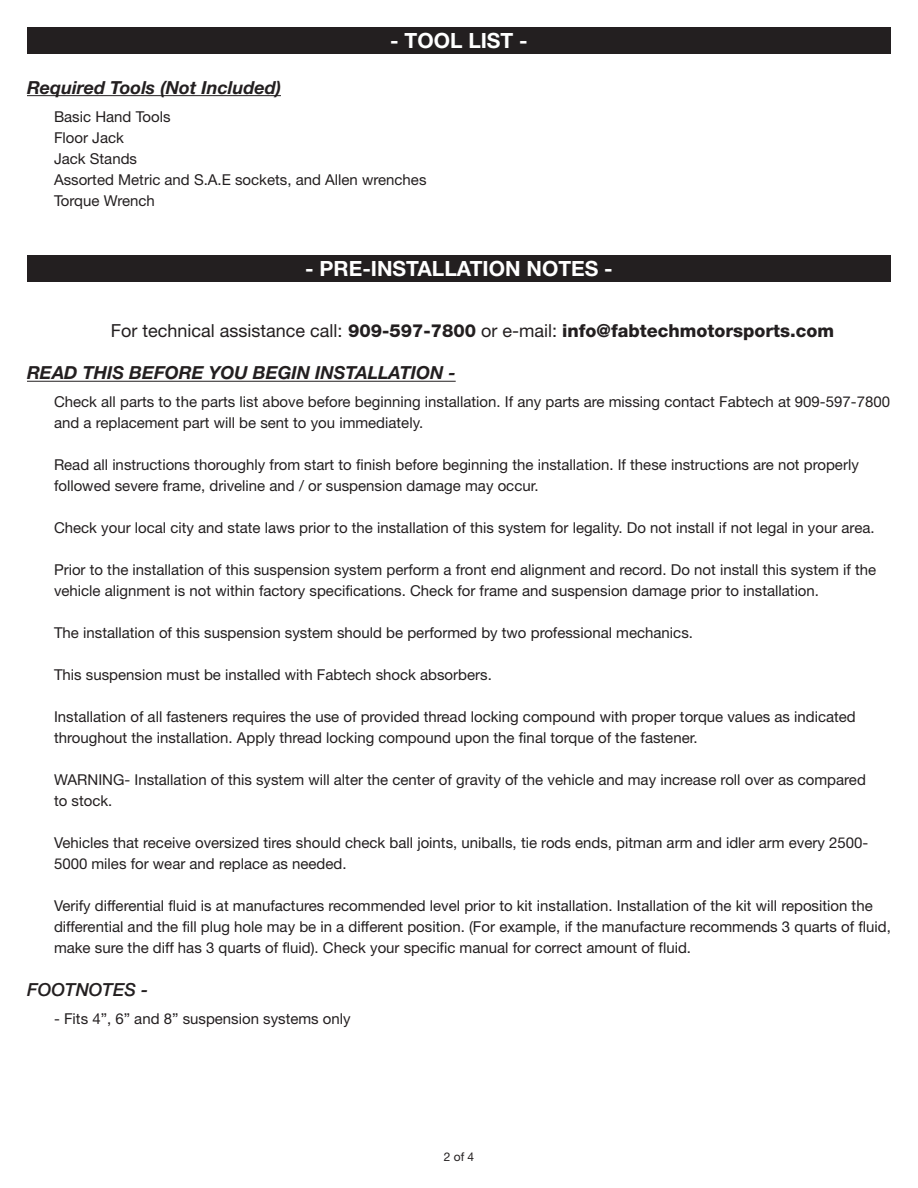
<style>
.page{position:relative;width:918px;height:1188px;background:#fff}
.page>*{position:absolute;margin:0;border:0;box-sizing:border-box;transform-origin:0 0}
.t1{font:700 21px "Helvetica Neue LT Std";color:#fff}
.Copy{font:800 18px "Helvetica Neue LT Std";color:#231f20}
.Instruction_-_Header{font:italic 700 18px "Helvetica Neue LT Std";color:#231f20}
.Instruction_-_Header-2{font:italic 500 18px "Helvetica Neue LT Std";color:#231f20}
.Copy-2{font:15px/21px "Helvetica Neue LT Std";color:#231f20}
.t2{font:12px "Helvetica Neue LT Std";color:#231f20}
.s1{font-weight:400}
</style>
<div class="page">
<hr style="left:27px;top:381px;width:429px;height:1px;background:#231f20">
<div style="left:27px;top:255px;width:864px;height:27px;background:#231f20"></div>
<hr style="left:27px;top:95px;width:254px;height:1px;background:#231f20">
<div style="left:27px;top:27px;width:864px;height:27px;background:#231f20"></div>
<p class="t1" style="left:390px;top:28px;width:139px">- TOOL LIST -</p>
<p class="Instruction_-_Header" style="left:27px;top:76px;width:255px">Required Tools (Not Included)</p>
<p class="Copy-2" style="left:54px;top:106px;width:118px">Basic Hand Tools</p>
<p class="Copy-2" style="left:54px;top:127px;width:72px">Floor Jack</p>
<p class="Copy-2" style="left:54px;top:148px;width:85px">Jack Stands</p>
<p class="Copy-2" style="left:54px;top:169px;width:374px">Assorted Metric and S.A.E sockets, and Allen wrenches</p>
<p class="Copy-2" style="left:54px;top:190px;width:102px">Torque Wrench</p>
<p class="t1" style="left:305px;top:256px;width:309px">- PRE-INSTALLATION NOTES -</p>
<p class="Copy" style="left:111px;top:320px;width:725px"><span class="s1">For technical assistance call:</span> 909-597-7800 <span class="s1">or e-mail:</span> info@fabtechmotorsports.com</p>
<p class="Instruction_-_Header" style="left:27px;top:362px;width:430px">READ THIS BEFORE YOU BEGIN INSTALLATION -</p>
<p class="Copy-2" style="left:54px;top:391px;width:838px">Check all parts to the parts list above before beginning installation. If any parts are missing contact Fabtech at 909-597-7800 and a replacement part will be sent to you immediately.</p>
<p class="Copy-2" style="left:54px;top:454px;width:806px">Read all instructions thoroughly from start to finish before beginning the installation. If these instructions are not properly followed severe frame, driveline and / or suspension damage may occur.</p>
<p class="Copy-2" style="left:54px;top:517px;width:822px">Check your local city and state laws prior to the installation of this system for legality. Do not install if not legal in your area.</p>
<p class="Copy-2" style="left:54px;top:559px;width:824px">Prior to the installation of this suspension system perform a front end alignment and record. Do not install this system if the vehicle alignment is not within factory specifications. Check for frame and suspension damage prior to installation.</p>
<p class="Copy-2" style="left:54px;top:622px;width:641px">The installation of this suspension system should be performed by two professional mechanics.</p>
<p class="Copy-2" style="left:54px;top:664px;width:439px">This suspension must be installed with Fabtech shock absorbers.</p>
<p class="Copy-2" style="left:54px;top:706px;width:803px">Installation of all fasteners requires the use of provided thread locking compound with proper torque values as indicated throughout the installation. Apply thread locking compound upon the final torque of the fastener.</p>
<p class="Copy-2" style="left:54px;top:769px;width:813px">WARNING- Installation of this system will alter the center of gravity of the vehicle and may increase roll over as compared to stock.</p>
<p class="Copy-2" style="left:54px;top:832px;width:816px">Vehicles that receive oversized tires should check ball joints, uniballs, tie rods ends, pitman arm and idler arm every 2500-<br>5000 miles for wear and replace as needed.</p>
<p class="Copy-2" style="left:54px;top:895px;width:838px">Verify differential fluid is at manufactures recommended level prior to kit installation. Installation of the kit will reposition the differential and the fill plug hole may be in a different position. (For example, if the manufacture recommends 3 quarts of fluid, make sure the diff has 3 quarts of fluid). Check your specific manual for correct amount of fluid.</p>
<p class="Instruction_-_Header-2" style="left:27px;top:979px;width:123px">FOOTNOTES -</p>
<p class="Copy-2" style="left:54px;top:1008px;width:298px">- Fits 4”, 6” and 8” suspension systems only</p>
<p class="t2" style="left:444px;top:1150px;width:32px">2 of 4</p>
</div>
